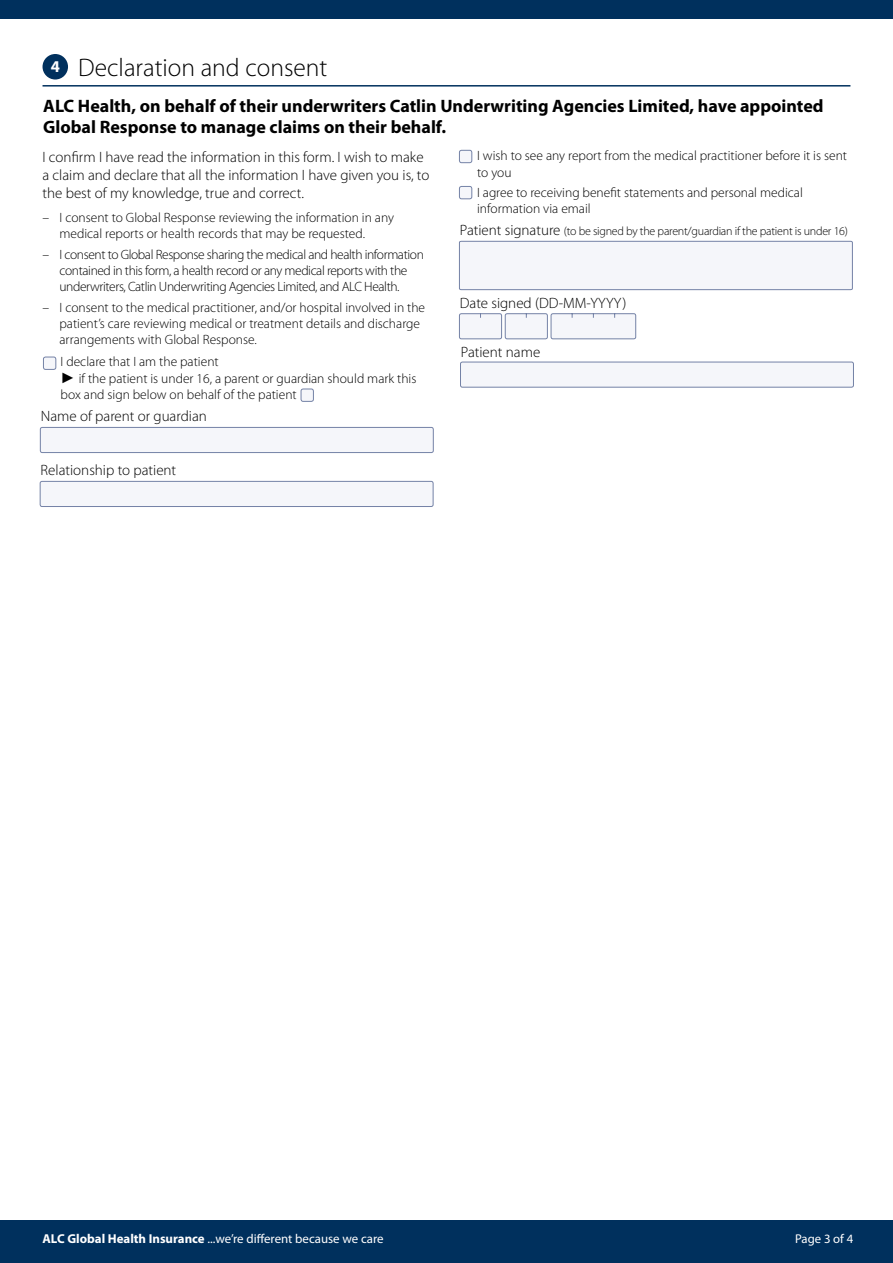
<style>
.page{position:relative;width:893px;height:1263px;background:#fff}
.page>*{position:absolute;margin:0;border:0;box-sizing:border-box;transform-origin:0 0}
.t1{font:300 25.5px "Myriad Pro";color:#000}
.t2{font:700 18px/21.6px "Myriad Pro";color:#000}
.t3{font:700 16.5px "Myriad Pro";color:#fff}
.t4{font:300 15px/18px "Myriad Pro";color:#000}
.t5{font:300 13.5px/16.2px "Myriad Pro";color:#000}
.t6{font:300 13.5px/16.2px "Myriad Pro";letter-spacing:-.03em;color:#000;text-align:center}
.t7{font:12.9px "Myriad Pro";color:#fff}
.t8{font:12.75px "Myriad Pro";color:#fff}
.t9{font:300 12px "Myriad Pro";letter-spacing:-.02em;color:#000}
.s1{font-family:"Arial";font-weight:700;font-size:15px}
.s2{font-size:15px}
.s3{font-weight:700}
</style>
<div class="page">
<div style="left:0;top:1220px;width:893px;height:43px;background:#00305d"></div>
<div style="left:0;top:0;width:893px;height:19px;background:#00305d"></div>
<div style="left:43px;top:54px;width:25px;height:26px;background:#00305d;border-radius:50%"></div>
<hr style="left:43px;top:85px;width:807px;height:2px;background:#00305d">
<div style="left:43px;top:357px;width:13px;height:12px;background:#f5f6fa;border-radius:2px"></div>
<div style="left:43px;top:357px;width:13px;height:13px;border:1px solid #7482a6;border-radius:2px"></div>
<div style="left:459px;top:150px;width:13px;height:13px;background:#f5f6fa;border-radius:2px"></div>
<div style="left:459px;top:150px;width:13px;height:13px;border:1px solid #7482a6;border-radius:2px"></div>
<div style="left:459px;top:241px;width:394px;height:49px;background:#f5f6fa"></div>
<svg style="left:459px;top:313px;width:177px;height:26px"></svg>
<div style="left:460px;top:362px;width:393px;height:25px;background:#f5f6fa;border-radius:2px"></div>
<div style="left:460px;top:362px;width:394px;height:25px;border:1px solid #7482a6;border-radius:2px"></div>
<div style="left:459px;top:186px;width:13px;height:13px;background:#f5f6fa;border-radius:2px"></div>
<div style="left:459px;top:186px;width:13px;height:13px;border:1px solid #7482a6;border-radius:2px"></div>
<div style="left:301px;top:389px;width:12px;height:12px;background:#f5f6fa;border-radius:2px"></div>
<div style="left:301px;top:389px;width:13px;height:13px;border:1px solid #7482a6;border-radius:2px"></div>
<div style="left:40px;top:427px;width:393px;height:26px;background:#f5f6fa;border-radius:2px"></div>
<div style="left:40px;top:481px;width:393px;height:25px;background:#f5f6fa;border-radius:2px"></div>
<div style="left:40px;top:427px;width:393px;height:26px;border:1px solid #7482a6;border-radius:2px"></div>
<div style="left:40px;top:481px;width:393px;height:26px;border:1px solid #7482a6;border-radius:2px"></div>
<h1 class="t1" style="left:78px;top:53px;width:251px">Declaration and consent</h1>
<h2 class="t2" style="left:43px;top:95px;width:782px">ALC Health, on behalf of their underwriters Catlin Underwriting Agencies Limited, have appointed<br>Global Response to manage claims on their behalf.</h2>
<p class="t4" style="left:43px;top:148px;width:388px">I confirm I have read the information in this form. I wish to make a claim and declare that all the information I have given you is, to the best of my knowledge, true and correct.</p>
<p class="t5" style="left:60px;top:210px;width:336px;text-indent:-17px">– I consent to Global Response reviewing the information in any medical reports or health records that may be requested.</p>
<p class="t6" style="left:43px;top:247px;width:383px">– I consent to Global Response sharing the medical and health information contained in this form, a health record or any medical reports with the underwriters, Catlin Underwriting Agencies Limited, and ALC Health.</p>
<p class="t5" style="left:60px;top:299px;width:367px;text-indent:-17px">– I consent to the medical practitioner, and/or hospital involved in the patient’s care reviewing medical or treatment details and discharge arrangements with Global Response.</p>
<p class="t5" style="left:61px;top:354px;width:357px">I declare that I am the patient<br><span class="s1">►</span> if the patient is under 16, a parent or guardian should mark this box and sign below on behalf of the patient</p>
<p class="t3" style="left:51px;top:57px;width:11px">4</p>
<p class="t5" style="left:477px;top:148px;width:371px">I wish to see any report from the medical practitioner before it is sent to you</p>
<p class="t5" style="left:477px;top:185px;width:327px">I agree to receiving benefit statements and personal medical information via email</p>
<p class="t9" style="left:460px;top:225px;width:390px"><span class="s2">Patient signature</span> (to be signed by the parent/guardian if the patient is under 16)</p>
<p class="t4" style="left:460px;top:294px;width:168px">Date signed (DD-MM-YYYY)</p>
<p class="t4" style="left:461px;top:344px;width:81px">Patient name</p>
<p class="t4" style="left:41px;top:407px;width:168px">Name of parent or guardian</p>
<p class="t4" style="left:41px;top:461px;width:137px">Relationship to patient</p>
<p class="t7" style="left:43px;top:1230px;width:343px"><span class="s3">ALC Global Health Insurance</span> ...we’re different because we care</p>
<p class="t8" style="left:795px;top:1230px;width:60px">Page 3 of 4</p>
</div>
